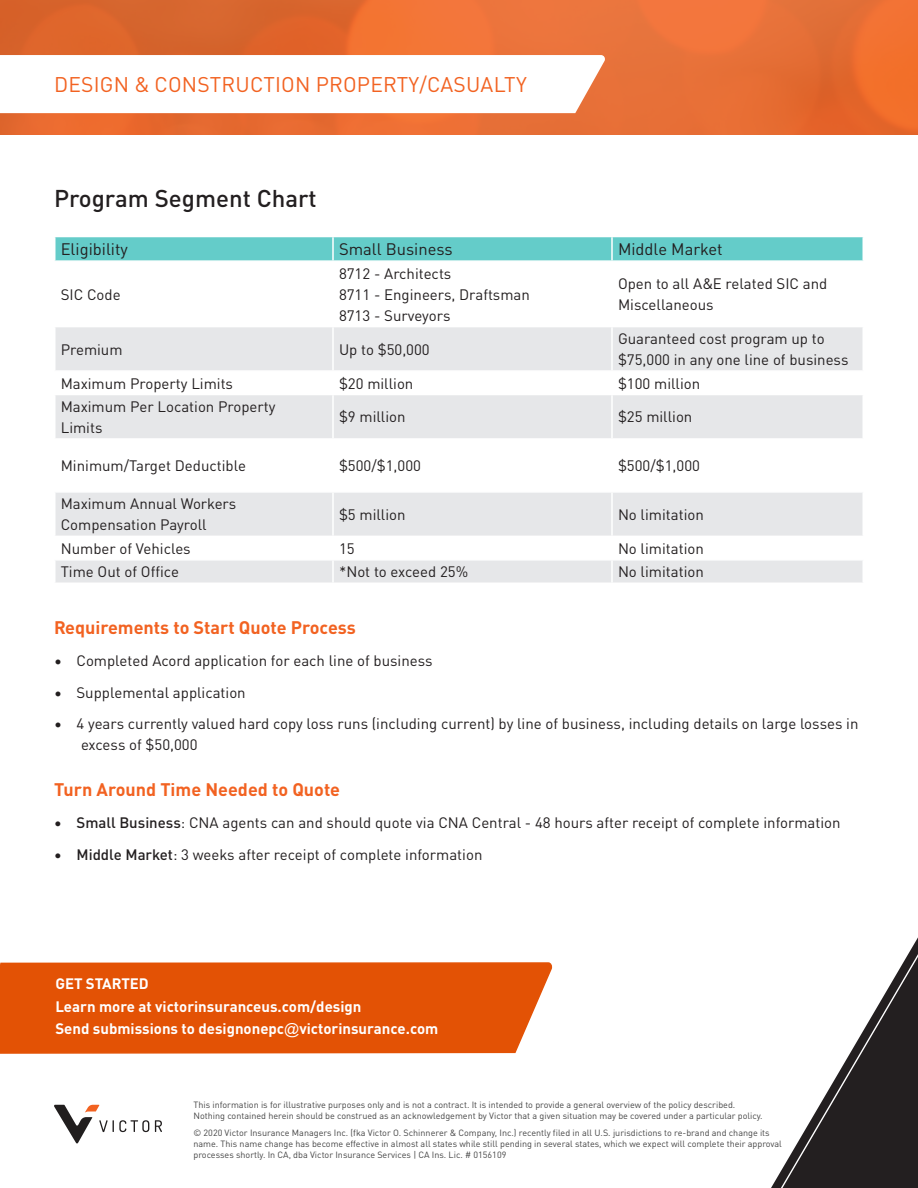
<style>
.page{position:relative;width:918px;height:1188px;background:#fff}
.page>*{position:absolute;margin:0;border:0;box-sizing:border-box;transform-origin:0 0}
.Body_Subhead_2_12_16{font:500 24px "DINOT";color:#231f20}
.Sub-nomenclature_14{font:21px "DINOT";letter-spacing:.01em;color:#f26221}
.Body_Subhead_2_12_16-2{font:700 18px "DINOT";color:#f26221}
.t1{font:16.5px "DINOT";color:#231f20}
.t2{font:15px/21px "DINOT";color:#231f20}
.t3{font:700 15px/22.5px "DINOT";color:#fff}
.Disclaimer{font:9px/10.8px "DINOT";color:#444}
.s1{font-weight:500}
.s2{font-family:"Arial";font-weight:400}
</style>
<div class="page">
<svg style="left:0;top:0;width:918px;height:135px;background:#e66d33"></svg>
<svg style="left:0;top:55px;width:606px;height:58px"></svg>
<svg style="left:155px;top:1120px;width:7px;height:12px"></svg>
<svg style="left:54px;top:1105px;width:95px;height:38px"></svg>
<svg style="left:771px;top:937px;width:147px;height:251px"></svg>
<div style="left:56px;top:237px;width:806px;height:23px;background:#64ccc9"></div>
<svg style="left:56px;top:327px;width:806px;height:256px;fill:#e6e7e9"></svg>
<hr style="left:332px;top:237px;width:2px;height:23px;background:#fff">
<hr style="left:332px;top:327px;width:2px;height:43px;background:#fff">
<hr style="left:332px;top:372px;width:2px;height:22px;background:#fff">
<hr style="left:332px;top:395px;width:2px;height:43px;background:#fff">
<hr style="left:332px;top:440px;width:2px;height:51px;background:#fff">
<hr style="left:332px;top:493px;width:2px;height:43px;background:#fff">
<hr style="left:332px;top:537px;width:2px;height:22px;background:#fff">
<hr style="left:332px;top:561px;width:2px;height:22px;background:#fff">
<hr style="left:611px;top:237px;width:2px;height:23px;background:#fff">
<hr style="left:611px;top:327px;width:2px;height:43px;background:#fff">
<hr style="left:611px;top:372px;width:2px;height:22px;background:#fff">
<hr style="left:611px;top:395px;width:2px;height:43px;background:#fff">
<hr style="left:611px;top:440px;width:2px;height:51px;background:#fff">
<hr style="left:611px;top:493px;width:2px;height:43px;background:#fff">
<hr style="left:611px;top:537px;width:2px;height:22px;background:#fff">
<hr style="left:611px;top:561px;width:2px;height:22px;background:#fff">
<hr style="left:54px;top:370px;width:279px;height:2px;background:#fff">
<hr style="left:333px;top:370px;width:279px;height:2px;background:#fff">
<hr style="left:612px;top:370px;width:252px;height:2px;background:#fff">
<hr style="left:54px;top:394px;width:279px;height:1px;background:#fff">
<hr style="left:333px;top:394px;width:279px;height:1px;background:#fff">
<hr style="left:612px;top:394px;width:252px;height:1px;background:#fff">
<hr style="left:54px;top:438px;width:279px;height:2px;background:#fff">
<hr style="left:333px;top:438px;width:279px;height:2px;background:#fff">
<hr style="left:612px;top:438px;width:252px;height:2px;background:#fff">
<hr style="left:54px;top:491px;width:279px;height:2px;background:#fff">
<hr style="left:333px;top:491px;width:279px;height:2px;background:#fff">
<hr style="left:612px;top:491px;width:252px;height:2px;background:#fff">
<hr style="left:54px;top:536px;width:279px;height:1px;background:#fff">
<hr style="left:333px;top:536px;width:279px;height:1px;background:#fff">
<hr style="left:612px;top:536px;width:252px;height:1px;background:#fff">
<hr style="left:54px;top:559px;width:279px;height:2px;background:#fff">
<hr style="left:333px;top:559px;width:279px;height:2px;background:#fff">
<hr style="left:612px;top:559px;width:252px;height:2px;background:#fff">
<div style="left:0;top:962px;width:553px;height:92px;background:#e35205"></div>
<p class="Sub-nomenclature_14" style="left:54px;top:68px;width:474px">DESIGN &amp; CONSTRUCTION PROPERTY/CASUALTY</p>
<p class="Body_Subhead_2_12_16" style="left:54px;top:180px;width:264px">Program Segment Chart</p>
<p class="t1" style="left:61px;top:237px;width:69px">Eligibility</p>
<p class="t1" style="left:339px;top:237px;width:115px">Small Business</p>
<p class="t1" style="left:618px;top:237px;width:106px">Middle Market</p>
<p class="t2" style="left:61px;top:282px;width:61px">SIC Code</p>
<p class="t2" style="left:339px;top:261px;width:114px">8712 - Architects</p>
<p class="t2" style="left:339px;top:282px;width:192px">8711 - Engineers, Draftsman</p>
<p class="t2" style="left:339px;top:303px;width:113px">8713 - Surveyors</p>
<p class="t2" style="left:618px;top:272px;width:211px">Open to all A&amp;E related SIC and<br>Miscellaneous</p>
<p class="t2" style="left:61px;top:337px;width:63px">Premium</p>
<p class="t2" style="left:339px;top:337px;width:92px">Up to $50,000</p>
<p class="t2" style="left:618px;top:327px;width:232px">Guaranteed cost program up to $75,000 in any one line of business</p>
<p class="t2" style="left:61px;top:371px;width:174px">Maximum Property Limits</p>
<p class="t2" style="left:339px;top:371px;width:76px">$20 million</p>
<p class="t2" style="left:618px;top:371px;width:84px">$100 million</p>
<p class="t2" style="left:61px;top:395px;width:216px">Maximum Per Location Property</p>
<p class="t2" style="left:61px;top:416px;width:43px">Limits</p>
<p class="t2" style="left:339px;top:405px;width:68px">$9 million</p>
<p class="t2" style="left:618px;top:405px;width:76px">$25 million</p>
<p class="t2" style="left:61px;top:454px;width:187px">Minimum/Target Deductible</p>
<p class="t2" style="left:339px;top:454px;width:84px">$500/$1,000</p>
<p class="t2" style="left:618px;top:454px;width:84px">$500/$1,000</p>
<p class="t2" style="left:61px;top:492px;width:177px">Maximum Annual Workers<br>Compensation Payroll</p>
<p class="t2" style="left:339px;top:503px;width:68px">$5 million</p>
<p class="t2" style="left:618px;top:503px;width:87px">No limitation</p>
<p class="t2" style="left:61px;top:537px;width:132px">Number of Vehicles</p>
<p class="t2" style="left:339px;top:537px;width:17px">15</p>
<p class="t2" style="left:618px;top:537px;width:87px">No limitation</p>
<p class="t2" style="left:61px;top:560px;width:120px">Time Out of Office</p>
<p class="t2" style="left:339px;top:560px;width:131px">*Not to exceed 25%</p>
<p class="t2" style="left:618px;top:560px;width:87px">No limitation</p>
<p class="Body_Subhead_2_12_16-2" style="left:54px;top:613px;width:303px">Requirements to Start Quote Process</p>
<p class="t2" style="left:54px;top:649px;width:380px">• Completed Acord application for each line of business</p>
<p class="t2" style="left:54px;top:680px;width:193px">• Supplemental application</p>
<p class="t2" style="left:81px;top:712px;width:779px;text-indent:-27px">• 4 years currently valued hard copy loss runs (including current) by line of business, including details on large losses in excess of $50,000</p>
<p class="Body_Subhead_2_12_16-2" style="left:54px;top:775px;width:288px">Turn Around Time Needed to Quote</p>
<p class="t2" style="left:54px;top:811px;width:788px"><span class="s1">• Small Business</span>: CNA agents can and should quote via CNA Central - 48 hours after receipt of complete information</p>
<p class="t2" style="left:54px;top:842px;width:430px"><span class="s1">• Middle Market</span>: 3 weeks after receipt of complete information</p>
<p class="t3" style="left:55px;top:971px;width:385px">GET STARTED<br>Learn more at victorinsuranceus.com/design<br>Send submissions to designonepc<span class="s2">@</span>victorinsurance.com</p>
<p class="Disclaimer" style="left:194px;top:1099px;width:543px">This information is for illustrative purposes only and is not a contract. It is intended to provide a general overview of the policy described.</p>
<p class="Disclaimer" style="left:194px;top:1109px;width:571px">Nothing contained herein should be construed as an acknowledgement by Victor that a given situation may be covered under a particular policy.</p>
<p class="Disclaimer" style="left:194px;top:1127px;width:590px">© 2020 Victor Insurance Managers Inc. (fka Victor O. Schinnerer &amp; Company, Inc.) recently filed in all U.S. jurisdictions to re-brand and change its name. This name change has become effective in almost all states while still pending in several states, which we expect will complete their approval processes shortly. In CA, dba Victor Insurance Services | CA Ins. Lic. # 0156109</p>
</div>
